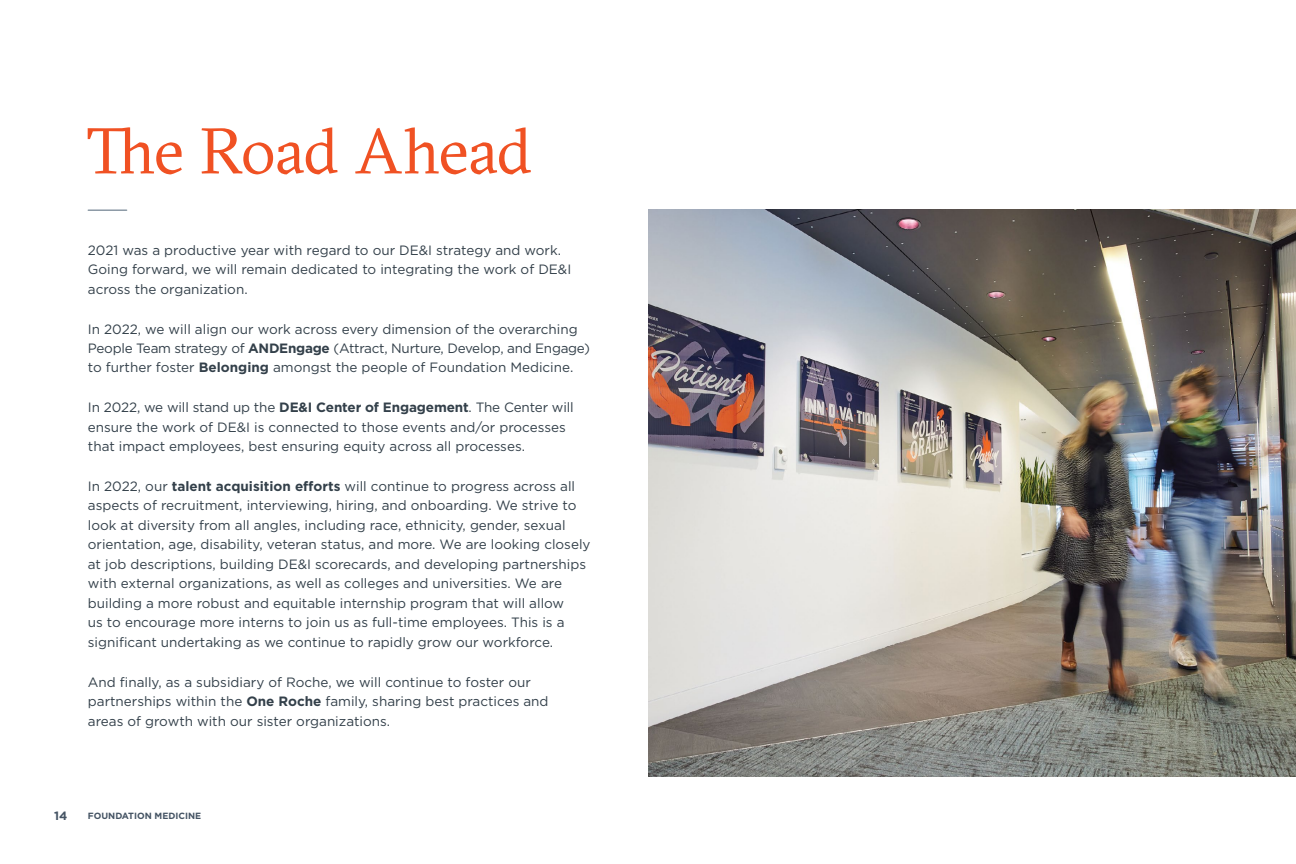
<style>
.page{position:relative;width:1296px;height:864px;background:#fff}
.page>*{position:absolute;margin:0;border:0;box-sizing:border-box;transform-origin:0 0}
.t1{font:64.5px "GT Sectra";letter-spacing:-.01em;color:#f05123}
.t2{font:13.5px/19.5px "Gotham";color:#33404a}
.t3{font:700 12px "Gotham";color:#455464}
.t4{font:700 9px "Gotham";color:#455464}
.s1{font-weight:700}
</style>
<div class="page">
<hr style="left:88px;top:209px;width:39px;height:2px;background:#8b99a5">
<img style="left:648px;top:209px;width:648px;height:567px">
<h1 class="t1" style="left:86px;top:112px;width:447px">The Road Ahead</h1>
<p class="t2" style="left:88px;top:240px;width:485px">2021 was a productive year with regard to our DE&amp;I strategy and work.<br>Going forward, we will remain dedicated to integrating the work of DE&amp;I across the organization.</p>
<p class="t2" style="left:88px;top:319px;width:504px">In 2022, we will align our work across every dimension of the overarching<br>People Team strategy of <span class="s1">ANDEngage</span> (Attract, Nurture, Develop, and Engage) to further foster <span class="s1">Belonging</span> amongst the people of Foundation Medicine.</p>
<p class="t2" style="left:88px;top:397px;width:487px">In 2022, we will stand up the <span class="s1">DE&amp;I Center of Engagement</span>. The Center will ensure the work of DE&amp;I is connected to those events and/or processes that impact employees, best ensuring equity across all processes.</p>
<p class="t2" style="left:88px;top:476px;width:504px">In 2022, our <span class="s1">talent acquisition efforts</span> will continue to progress across all aspects of recruitment, interviewing, hiring, and onboarding. We strive to look at diversity from all angles, including race, ethnicity, gender, sexual orientation, age, disability, veteran status, and more. We are looking closely at job descriptions, building DE&amp;I scorecards, and developing partnerships with external organizations, as well as colleges and universities. We are building a more robust and equitable internship program that will allow<br>us to encourage more interns to join us as full-time employees. This is a significant undertaking as we continue to rapidly grow our workforce.</p>
<p class="t2" style="left:88px;top:672px;width:462px">And finally, as a subsidiary of Roche, we will continue to foster our partnerships within the <span class="s1">One Roche</span> family, sharing best practices and areas of growth with our sister organizations.</p>
<p class="t3" style="left:54px;top:808px;width:15px">14</p>
<p class="t4" style="left:88px;top:810px;width:115px">FOUNDATION MEDICINE</p>
</div>
